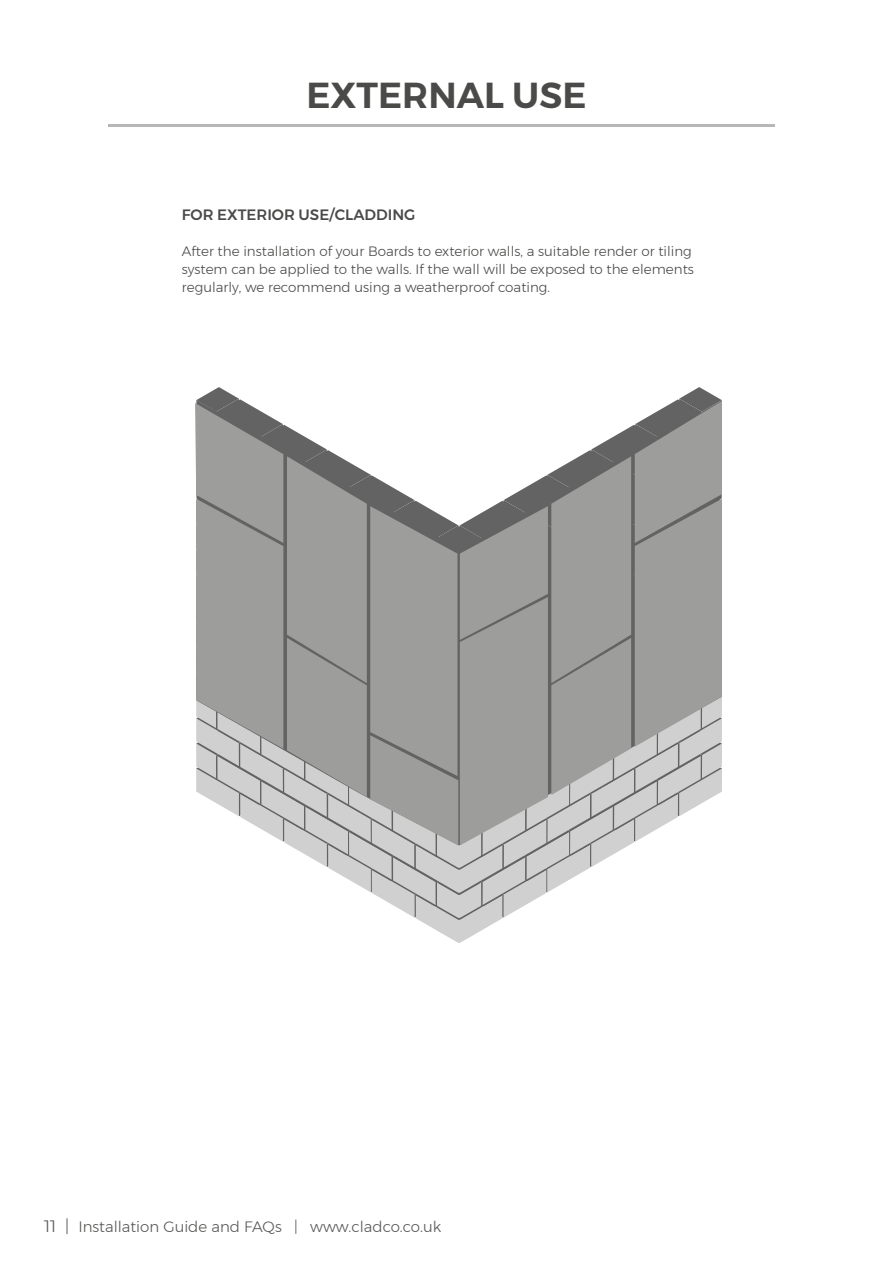
<style>
.page{position:relative;width:893px;height:1263px;background:#fff}
.page>*{position:absolute;margin:0;border:0;box-sizing:border-box;transform-origin:0 0}
.t1{font:600 36px "Montserrat";color:#4a4a49}
.t2{font:300 15px "Montserrat";color:#575756}
.t3{font:500 15px "Montserrat";color:#4a4a49}
.t4{font:300 13.5px/18px "Montserrat";color:#4a4a49}
.s1{font-size:16.5px}
</style>
<div class="page">
<hr style="left:109px;top:124px;width:666px;height:2px;background:#b8b7b7">
<svg style="left:195px;top:387px;width:527px;height:556px"></svg>
<h1 class="t1" style="left:307px;top:67px;width:281px">EXTERNAL USE</h1>
<p class="t3" style="left:182px;top:203px;width:235px">FOR EXTERIOR USE/CLADDING</p>
<p class="t4" style="left:182px;top:242px;width:514px">After the installation of your Boards to exterior walls, a suitable render or tiling system can be applied to the walls. If the wall will be exposed to the elements regularly, we recommend using a weatherproof coating.</p>
<p class="t2" style="left:44px;top:1216px;width:398px"><span class="s1">11 |</span> Installation Guide and FAQs | www.cladco.co.uk</p>
</div>
